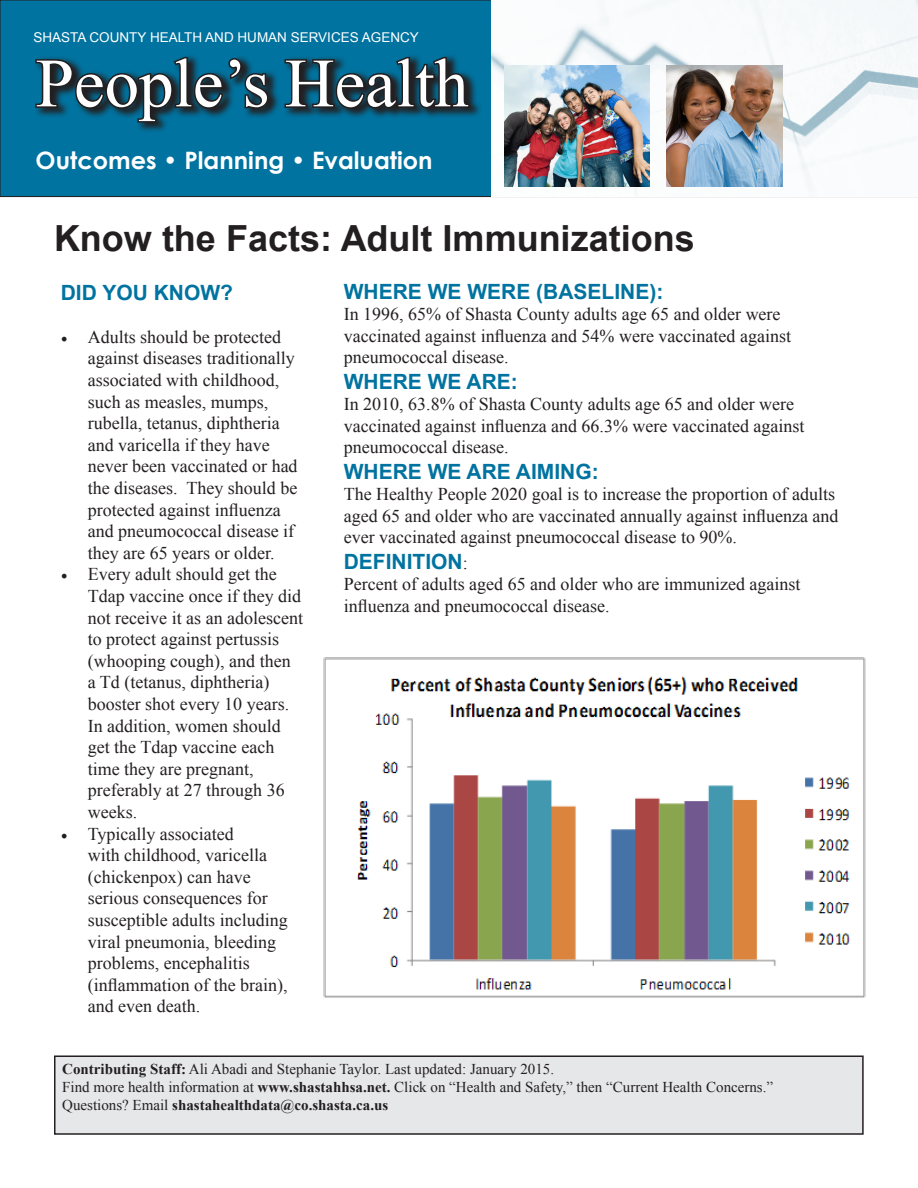
<style>
.page{position:relative;width:918px;height:1188px;background:#fff}
.page>*{position:absolute;margin:0;border:0;box-sizing:border-box;transform-origin:0 0}
.t1{font:69px "Times New Roman";color:#fff}
.t2{font:700 36px "Arial";color:#231f20}
.t3{font:700 24px "Century Gothic";color:#fff}
.Where_We_Were{font:700 21px "Arial";color:#0073a0}
.Where_We_Were-2{font:18px/21.6px "Times New Roman";color:#231f20}
.t4{font:15px "Times New Roman";color:#231f20}
.t5{font:700 15px "Times New Roman";color:#231f20}
.t6{font:13.5px "Arial";color:#fff}
.s1{font-family:"Minion Pro"}
.s2{font-family:"Times New Roman";font-weight:400;font-size:18px;color:#231f20}
.s3{font-weight:700}
.s4{font-weight:400}
</style>
<div class="page">
<div style="left:0;top:0;width:918px;height:197px;background:#0073a0"></div>
<img style="left:491px;top:0;width:427px;height:197px">
<img style="left:504px;top:66px;width:145px;height:121px">
<img style="left:666px;top:66px;width:117px;height:121px">
<svg style="left:138px;top:72px;width:342px;height:59px"></svg>
<svg style="left:35px;top:55px;width:235px;height:69px"></svg>
<svg style="left:283px;top:55px;width:188px;height:56px"></svg>
<div style="left:55px;top:1056px;width:808px;height:78px;background:#e6e7e9"></div>
<div style="left:54px;top:1055px;width:810px;height:80px;border:2px solid #231f20"></div>
<svg style="left:323px;top:657px;width:543px;height:341px"></svg>
<p class="t6" style="left:33px;top:29px;width:387px">SHASTA COUNTY HEALTH AND HUMAN SERVICES AGENCY</p>
<p class="t1" style="left:36px;top:37px;width:435px">People’s Health</p>
<p class="t3" style="left:36px;top:142px;width:398px">Outcomes • Planning • Evaluation</p>
<p class="t2" style="left:54px;top:214px;width:642px">Know the Facts: Adult Immunizations</p>
<p class="Where_We_Were" style="left:61px;top:278px;width:174px">DID YOU KNOW?</p>
<p class="Where_We_Were-2" style="left:88px;top:326px;width:211px;text-indent:-27px"><span class="s1">•</span> Adults should be protected against diseases traditionally associated with childhood, such as measles, mumps, rubella, tetanus, diphtheria and varicella if they have never been vaccinated or had the diseases. They should be protected against influenza and pneumococcal disease if they are 65 years or older.</p>
<p class="Where_We_Were-2" style="left:88px;top:563px;width:217px;text-indent:-27px"><span class="s1">•</span> Every adult should get the<br>Tdap vaccine once if they did not receive it as an adolescent to protect against pertussis (whooping cough), and then a Td (tetanus, diphtheria) booster shot every 10 years.<br>In addition, women should get the Tdap vaccine each time they are pregnant, preferably at 27 through 36 weeks.</p>
<p class="Where_We_Were-2" style="left:88px;top:822px;width:201px;text-indent:-27px"><span class="s1">•</span> Typically associated<br>with childhood, varicella (chickenpox) can have serious consequences for susceptible adults including viral pneumonia, bleeding problems, encephalitis (inflammation of the brain), and even death.</p>
<p class="Where_We_Were" style="left:344px;top:277px;width:321px">WHERE WE WERE (BASELINE):</p>
<p class="Where_We_Were-2" style="left:344px;top:303px;width:449px">In 1996, 65% of Shasta County adults age 65 and older were vaccinated against influenza and 54% were vaccinated against pneumococcal disease.</p>
<p class="Where_We_Were" style="left:344px;top:367px;width:176px">WHERE WE ARE:</p>
<p class="Where_We_Were-2" style="left:344px;top:393px;width:462px">In 2010, 63.8% of Shasta County adults age 65 and older were vaccinated against influenza and 66.3% were vaccinated against pneumococcal disease.</p>
<p class="Where_We_Were" style="left:344px;top:457px;width:257px">WHERE WE ARE AIMING:</p>
<p class="Where_We_Were-2" style="left:344px;top:483px;width:496px">The Healthy People 2020 goal is to increase the proportion of adults aged 65 and older who are vaccinated annually against influenza and ever vaccinated against pneumococcal disease to 90%.</p>
<p class="Where_We_Were" style="left:344px;top:547px;width:126px">DEFINITION<span class="s2">:</span></p>
<p class="Where_We_Were-2" style="left:344px;top:573px;width:458px">Percent of adults aged 65 and older who are immunized against influenza and pneumococcal disease.</p>
<p class="t4" style="left:62px;top:1059px;width:493px"><span class="s3">Contributing Staff:</span> Ali Abadi and Stephanie Taylor. Last updated: January 2015.</p>
<p class="t4" style="left:62px;top:1077px;width:712px">Find more health information at <span class="s3">www.shastahhsa.net.</span> Click on “Health and Safety,” then “Current Health Concerns.”</p>
<p class="t5" style="left:62px;top:1095px;width:328px"><span class="s4">Questions? Email</span> shastahealthdata@co.shasta.ca.us</p>
</div>
